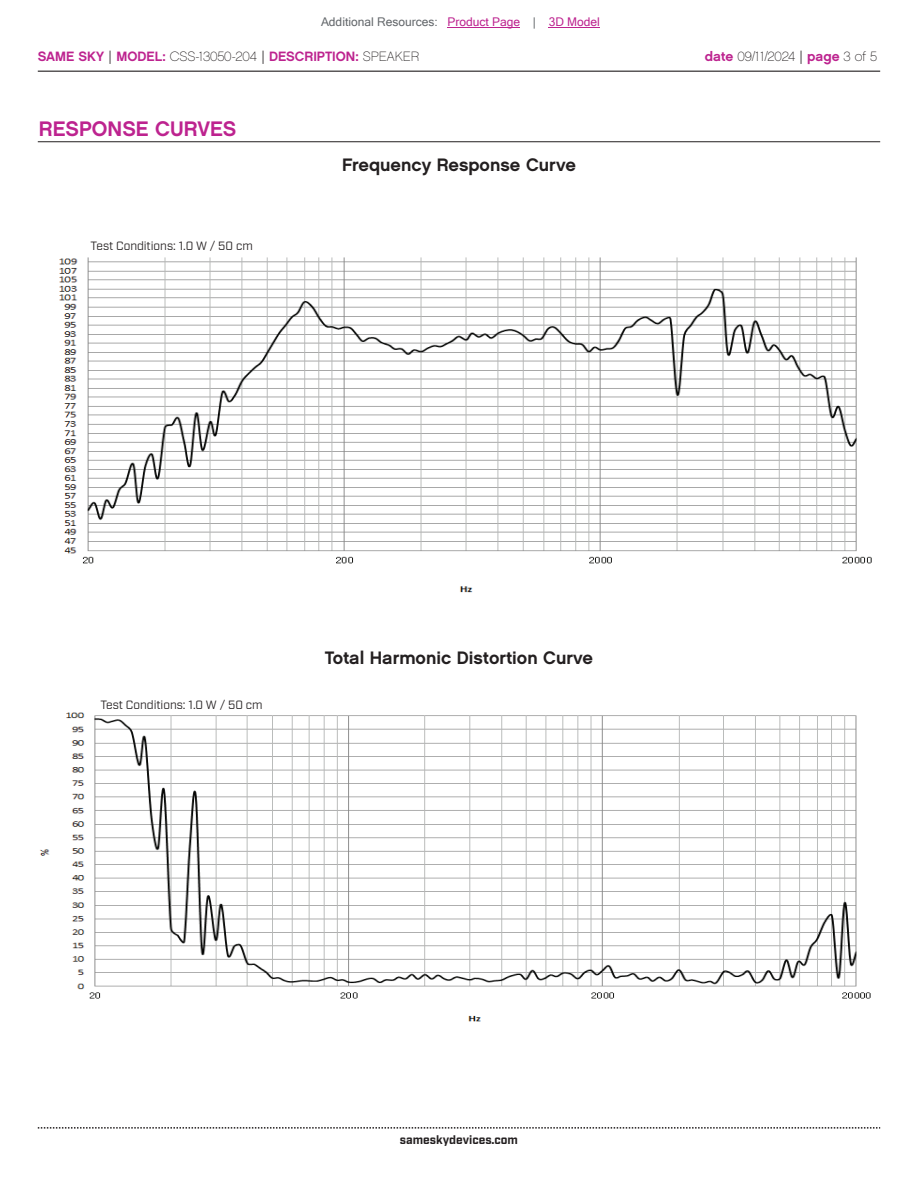
<style>
.page{position:relative;width:918px;height:1188px;background:#fff}
.page>*{position:absolute;margin:0;border:0;box-sizing:border-box;transform-origin:0 0}
.t1{font:21px "Chalet New York Nineteen Sixty";color:#bd238f}
.t2{font:18px "Chalet New York Nineteen Sixty";color:#231f20}
.t3{font:13.5px "Chalet New York Nineteen Sixty";color:#bd238f}
.t4{font:13.5px "Chalet Paris Nineteen Sixty";letter-spacing:-.005em;color:#231f20}
.t5{font:12px "Industry";color:#231f20}
.t6{font:12px "Microsoft Sans Serif";color:#63676b}
.t7{font:700 12px "Industry";color:#231f20}
.s1{color:#bd238f}
.s2{font-family:"Industry";color:#231f20}
.s3{font-family:"Chalet Paris Nineteen Sixty";color:#231f20}
.s4{font-family:"Chalet New York Nineteen Sixty";color:#bd238f}
.s5{font-family:"Industry"}
</style>
<div class="page">
<hr style="left:38px;top:71px;width:842px;height:1px;background:#231f20">
<svg style="left:38px;top:1127px;width:842px;height:2px"></svg>
<img style="left:59px;top:257px;width:813px;height:336px">
<hr style="left:38px;top:141px;width:842px;height:1px;background:#231f20">
<img style="left:40px;top:712px;width:831px;height:310px">
<hr style="left:448px;top:27px;width:72px;height:1px;background:#bd238f">
<hr style="left:549px;top:27px;width:51px;height:1px;background:#bd238f">
<p class="t6" style="left:321px;top:15px;width:280px">Additional Resources: <span class="s1">Product Page</span> | <span class="s1">3D Model</span></p>
<p class="t3" style="left:38px;top:47px;width:383px">SAME SKY <span class="s2">|</span> MODEL: <span class="s3">CSS-13050-204</span> <span class="s2">|</span> DESCRIPTION: <span class="s3">SPEAKER</span></p>
<p class="t4" style="left:705px;top:48px;width:174px"><span class="s4">date</span> 09/11/2024 <span class="s5">|</span> <span class="s4">page</span> 3 of 5</p>
<p class="t1" style="left:39px;top:115px;width:199px">RESPONSE CURVES</p>
<p class="t5" style="left:91px;top:238px;width:164px">Test Conditions: 1.0 W / 50 cm</p>
<p class="t2" style="left:342px;top:153px;width:235px">Frequency Response Curve</p>
<p class="t5" style="left:100px;top:697px;width:164px">Test Conditions: 1.0 W / 50 cm</p>
<p class="t2" style="left:325px;top:646px;width:270px">Total Harmonic Distortion Curve</p>
<p class="t7" style="left:400px;top:1132px;width:120px">sameskydevices.com</p>
</div>
